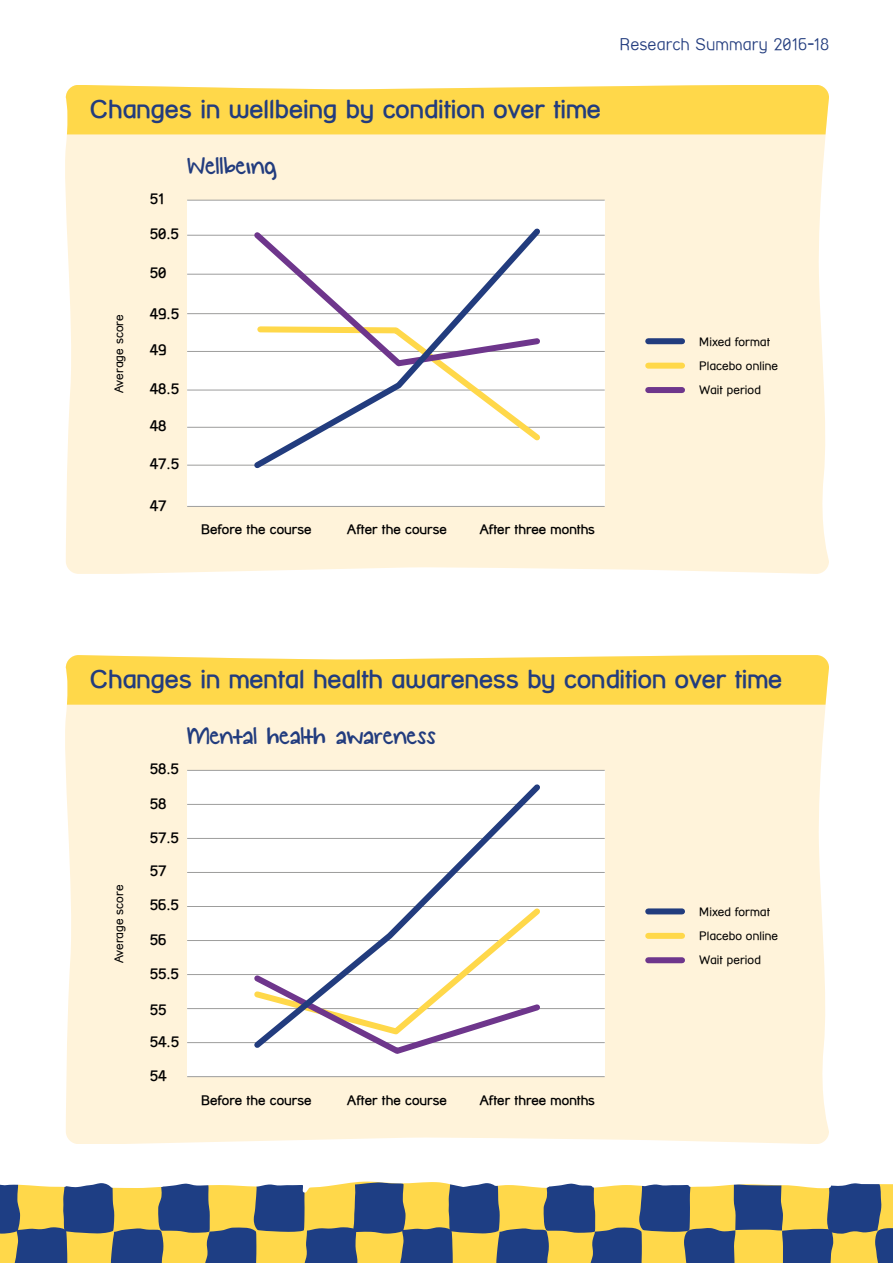
<style>
.page{position:relative;width:893px;height:1263px;background:#fff}
.page>*{position:absolute;margin:0;border:0;box-sizing:border-box;transform-origin:0 0}
.t1{font:27px "KG Small Town Southern Girl";color:#223c7e}
.t2{font:700 25.5px "Street Corner";color:#223c7e}
.t3{font:100 16.5px "Street Corner";color:#223c7e}
.t4{font:700 15px/31.7px "Street Corner";color:#000}
.t5{font:700 13.5px "Street Corner";letter-spacing:.005em;color:#000}
.t6{font:12px/24px "Street Corner";color:#000}
</style>
<div class="page">
<div style="left:65px;top:96px;width:764px;height:478px;background:#fff3da"></div>
<div style="left:187px;top:200px;width:418px;height:306px;background:#fff"></div>
<hr style="left:187px;top:200px;width:418px;height:1px;background:#9d9d9c">
<hr style="left:187px;top:235px;width:418px;height:1px;background:#9d9d9c">
<hr style="left:187px;top:274px;width:418px;height:1px;background:#9d9d9c">
<hr style="left:187px;top:313px;width:418px;height:1px;background:#9d9d9c">
<hr style="left:187px;top:351px;width:418px;height:1px;background:#9d9d9c">
<hr style="left:187px;top:390px;width:418px;height:1px;background:#9d9d9c">
<hr style="left:187px;top:427px;width:418px;height:1px;background:#9d9d9c">
<hr style="left:187px;top:465px;width:418px;height:1px;background:#9d9d9c">
<hr style="left:187px;top:506px;width:418px;height:1px;background:#9d9d9c">
<svg style="left:249px;top:228px;width:296px;height:241px"></svg>
<div style="left:648px;top:338px;width:34px;height:6px;background:#223c7e"></div>
<div style="left:648px;top:363px;width:34px;height:6px;background:#ffd84a"></div>
<div style="left:648px;top:387px;width:34px;height:6px;background:#6e368c"></div>
<div style="left:66px;top:85px;width:763px;height:49px;background:#ffd84a"></div>
<div style="left:65px;top:666px;width:764px;height:478px;background:#fff3da"></div>
<div style="left:187px;top:770px;width:418px;height:307px;background:#fff"></div>
<hr style="left:187px;top:770px;width:418px;height:1px;background:#9d9d9c">
<hr style="left:187px;top:804px;width:418px;height:1px;background:#9d9d9c">
<hr style="left:187px;top:872px;width:418px;height:1px;background:#9d9d9c">
<hr style="left:187px;top:838px;width:418px;height:1px;background:#9d9d9c">
<hr style="left:187px;top:906px;width:418px;height:1px;background:#9d9d9c">
<hr style="left:187px;top:940px;width:418px;height:1px;background:#9d9d9c">
<hr style="left:187px;top:974px;width:418px;height:1px;background:#9d9d9c">
<hr style="left:187px;top:1008px;width:418px;height:1px;background:#9d9d9c">
<hr style="left:187px;top:1042px;width:418px;height:1px;background:#9d9d9c">
<hr style="left:187px;top:1076px;width:418px;height:1px;background:#9d9d9c">
<svg style="left:249px;top:784px;width:297px;height:269px"></svg>
<div style="left:648px;top:908px;width:34px;height:6px;background:#223c7e"></div>
<div style="left:648px;top:933px;width:34px;height:6px;background:#ffd84a"></div>
<div style="left:648px;top:957px;width:34px;height:6px;background:#6e368c"></div>
<svg style="left:66px;top:655px;width:763px;height:50px;background:#ffd953"></svg>
<svg style="left:0;top:1181px;width:893px;height:82px;background:#8c8b71"></svg>
<h2 class="t2" style="left:90px;top:95px;width:513px">Changes in wellbeing by condition over time</h2>
<p class="t6" style="left:107px;top:393px;width:80px;rotate:-90deg">Average score</p>
<p class="t4" style="left:150px;top:183px;width:15px">51</p>
<p class="t4" style="left:150px;top:218px;width:31px">50.5</p>
<p class="t4" style="left:150px;top:257px;width:18px">50</p>
<p class="t4" style="left:150px;top:297px;width:31px">49.5</p>
<p class="t4" style="left:150px;top:334px;width:18px">49</p>
<p class="t4" style="left:150px;top:372px;width:31px">48.5</p>
<p class="t4" style="left:150px;top:410px;width:18px">48</p>
<p class="t4" style="left:150px;top:448px;width:31px">47.5</p>
<p class="t4" style="left:150px;top:489px;width:18px">47</p>
<h1 class="t1" style="left:187px;top:151px;width:91px">Wellbeing</h1>
<p class="t5" style="left:201px;top:522px;width:112px">Before the course</p>
<p class="t5" style="left:347px;top:522px;width:101px">After the course</p>
<p class="t5" style="left:480px;top:522px;width:117px">After three months</p>
<h3 class="t3" style="left:619px;top:35px;width:211px">Research Summary 2016-18</h3>
<p class="t6" style="left:699px;top:330px;width:80px">Mixed format<br>Placebo online</p>
<p class="t6" style="left:699px;top:378px;width:63px">Wait period</p>
<h2 class="t2" style="left:90px;top:665px;width:694px">Changes in mental health awareness by condition over time</h2>
<p class="t6" style="left:107px;top:963px;width:80px;rotate:-90deg">Average score</p>
<p class="t4" style="left:150px;top:753px;width:31px">58.5</p>
<h1 class="t1" style="left:187px;top:722px;width:250px">Mental health awareness</h1>
<p class="t4" style="left:150px;top:787px;width:18px">58</p>
<p class="t4" style="left:150px;top:822px;width:31px">57.5</p>
<p class="t4" style="left:150px;top:855px;width:18px">57</p>
<p class="t4" style="left:150px;top:889px;width:31px">56.5</p>
<p class="t4" style="left:150px;top:923px;width:18px">56</p>
<p class="t4" style="left:150px;top:957px;width:31px">55.5</p>
<p class="t4" style="left:150px;top:994px;width:31px">55<br>54.5</p>
<p class="t4" style="left:150px;top:1060px;width:18px">54</p>
<p class="t5" style="left:201px;top:1092px;width:112px">Before the course</p>
<p class="t5" style="left:347px;top:1092px;width:101px">After the course</p>
<p class="t5" style="left:480px;top:1092px;width:117px">After three months</p>
<p class="t6" style="left:699px;top:900px;width:80px">Mixed format<br>Placebo online</p>
<p class="t6" style="left:699px;top:948px;width:63px">Wait period</p>
</div>
